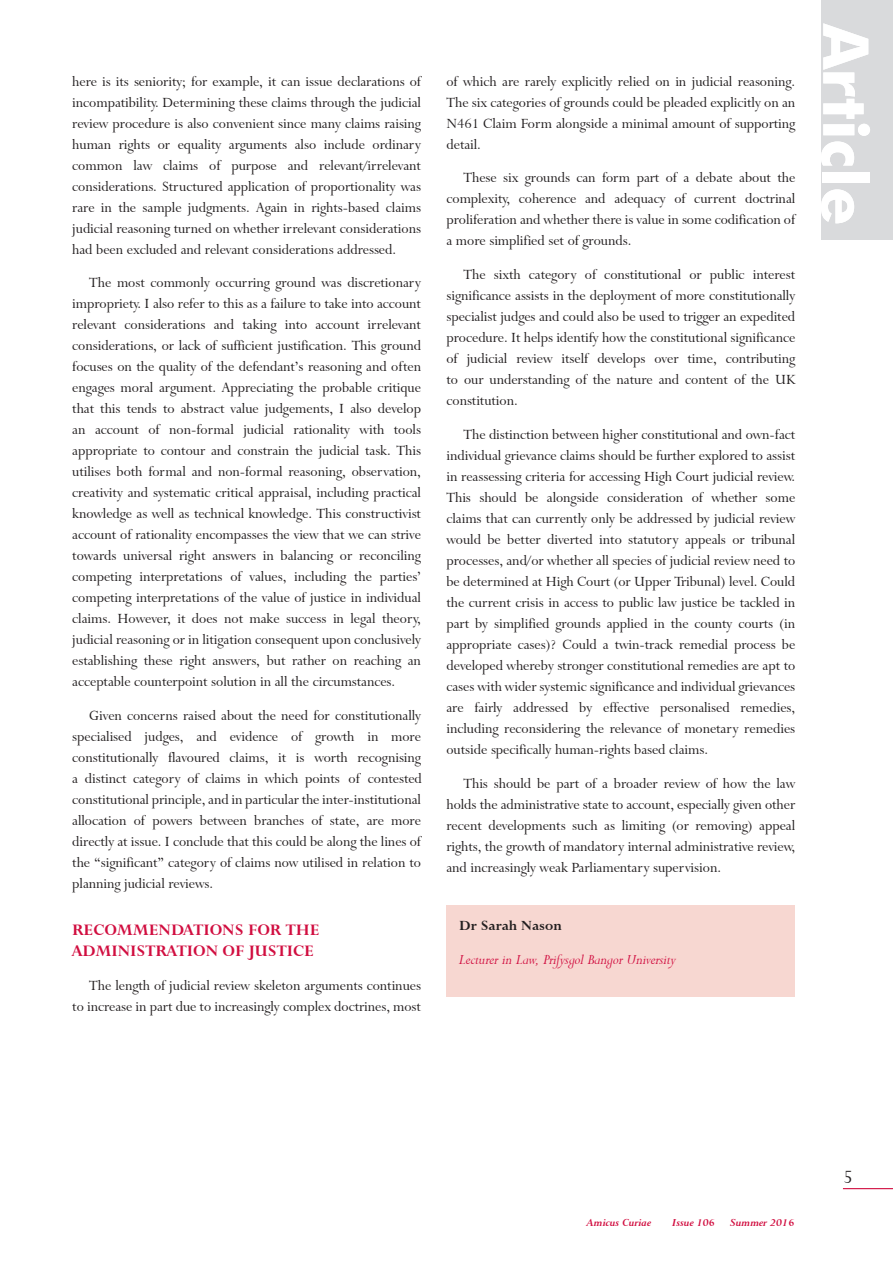
<style>
.page{position:relative;width:893px;height:1266px;background:#fff}
.page>*{position:absolute;margin:0;border:0;box-sizing:border-box;transform-origin:0 0}
.t1{font:21px "Lapidary 333 BT";color:#231f20}
.t2{font:700 18px/21px "Lapidary 333 BT";color:#d10e40}
.t3{font:15.75px/21px "Lapidary 333 BT";color:#231f20;text-align:justify}
.t4{font:italic 15.75px "Lapidary 333 BT";color:#d10e40}
.t5{font:700 15.75px "Lapidary 333 BT";color:#231f20}
.t6{font:italic 700 12px "Lapidary 333 BT";color:#d10e40}
</style>
<div class="page">
<div style="left:822px;top:0;width:71px;height:239px;background:#d9dadc"></div>
<svg style="left:821px;top:23px;width:49px;height:142px"></svg>
<div style="left:822px;top:171px;width:47px;height:11px;background:#fff"></div>
<svg style="left:821px;top:189px;width:33px;height:34px"></svg>
<hr style="left:843px;top:1188px;width:50px;height:1px;background:#d10e40">
<div style="left:446px;top:905px;width:349px;height:91px;background:#f7d7d1"></div>
<p class="t3" style="left:72px;top:71px;width:350px">here is its seniority; for example, it can issue declarations of incompatibility. Determining these claims through the judicial review procedure is also convenient since many claims raising human rights or equality arguments also include ordinary common law claims of purpose and relevant/irrelevant considerations. Structured application of proportionality was rare in the sample judgments. Again in rights-based claims judicial reasoning turned on whether irrelevant considerations had been excluded and relevant considerations addressed.</p>
<p class="t3" style="left:72px;top:272px;width:350px;text-indent:17px">The most commonly occurring ground was discretionary impropriety. I also refer to this as a failure to take into account relevant considerations and taking into account irrelevant considerations, or lack of sufficient justification. This ground focuses on the quality of the defendant’s reasoning and often engages moral argument. Appreciating the probable critique that this tends to abstract value judgements, I also develop an account of non-formal judicial rationality with tools appropriate to contour and constrain the judicial task. This utilises both formal and non-formal reasoning, observation, creativity and systematic critical appraisal, including practical knowledge as well as technical knowledge. This constructivist account of rationality encompasses the view that we can strive towards universal right answers in balancing or reconciling competing interpretations of values, including the parties’ competing interpretations of the value of justice in individual claims. However, it does not make success in legal theory, judicial reasoning or in litigation consequent upon conclusively establishing these right answers, but rather on reaching an acceptable counterpoint solution in all the circumstances.</p>
<p class="t3" style="left:72px;top:705px;width:351px;text-indent:17px">Given concerns raised about the need for constitutionally specialised judges, and evidence of growth in more constitutionally flavoured claims, it is worth recognising a distinct category of claims in which points of contested constitutional principle, and in particular the inter-institutional allocation of powers between branches of state, are more directly at issue. I conclude that this could be along the lines of the “significant” category of claims now utilised in relation to planning judicial reviews.</p>
<p class="t2" style="left:72px;top:919px;width:249px">RECOMMENDATIONS FOR THE<br>ADMINISTRATION OF JUSTICE</p>
<p class="t3" style="left:72px;top:974px;width:350px;text-align:right">The length of judicial review skeleton arguments continues<br>to increase in part due to increasingly complex doctrines, most</p>
<p class="t3" style="left:446px;top:71px;width:350px">of which are rarely explicitly relied on in judicial reasoning.<br>The six categories of grounds could be pleaded explicitly on an N461 Claim Form alongside a minimal amount of supporting detail.</p>
<p class="t3" style="left:446px;top:167px;width:350px;text-indent:17px">These six grounds can form part of a debate about the complexity, coherence and adequacy of current doctrinal proliferation and whether there is value in some codification of a more simplified set of grounds.</p>
<p class="t3" style="left:446px;top:264px;width:350px;text-indent:17px">The sixth category of constitutional or public interest significance assists in the deployment of more constitutionally specialist judges and could also be used to trigger an expedited procedure. It helps identify how the constitutional significance of judicial review itself develops over time, contributing to our understanding of the nature and content of the UK constitution.</p>
<p class="t3" style="left:446px;top:424px;width:350px;text-indent:17px">The distinction between higher constitutional and own-fact individual grievance claims should be further explored to assist in reassessing criteria for accessing High Court judicial review.<br>This should be alongside consideration of whether some claims that can currently only be addressed by judicial review would be better diverted into statutory appeals or tribunal processes, and/or whether all species of judicial review need to be determined at High Court (or Upper Tribunal) level. Could the current crisis in access to public law justice be tackled in part by simplified grounds applied in the county courts (in appropriate cases)? Could a twin-track remedial process be developed whereby stronger constitutional remedies are apt to cases with wider systemic significance and individual grievances are fairly addressed by effective personalised remedies, including reconsidering the relevance of monetary remedies outside specifically human-rights based claims.</p>
<p class="t3" style="left:446px;top:772px;width:350px;text-indent:17px">This should be part of a broader review of how the law holds the administrative state to account, especially given other recent developments such as limiting (or removing) appeal rights, the growth of mandatory internal administrative review, and increasingly weak Parliamentary supervision.</p>
<p class="t5" style="left:459px;top:916px;width:104px">Dr Sarah Nason</p>
<p class="t4" style="left:459px;top:951px;width:218px">Lecturer in Law, Prifysgol Bangor University</p>
<p class="t6" style="left:587px;top:1215px;width:66px">Amicus Curiae</p>
<p class="t6" style="left:672px;top:1215px;width:44px">Issue 106</p>
<p class="t6" style="left:730px;top:1215px;width:66px">Summer 2016</p>
<h1 class="t1" style="left:843px;top:1164px;width:11px">5</h1>
</div>
